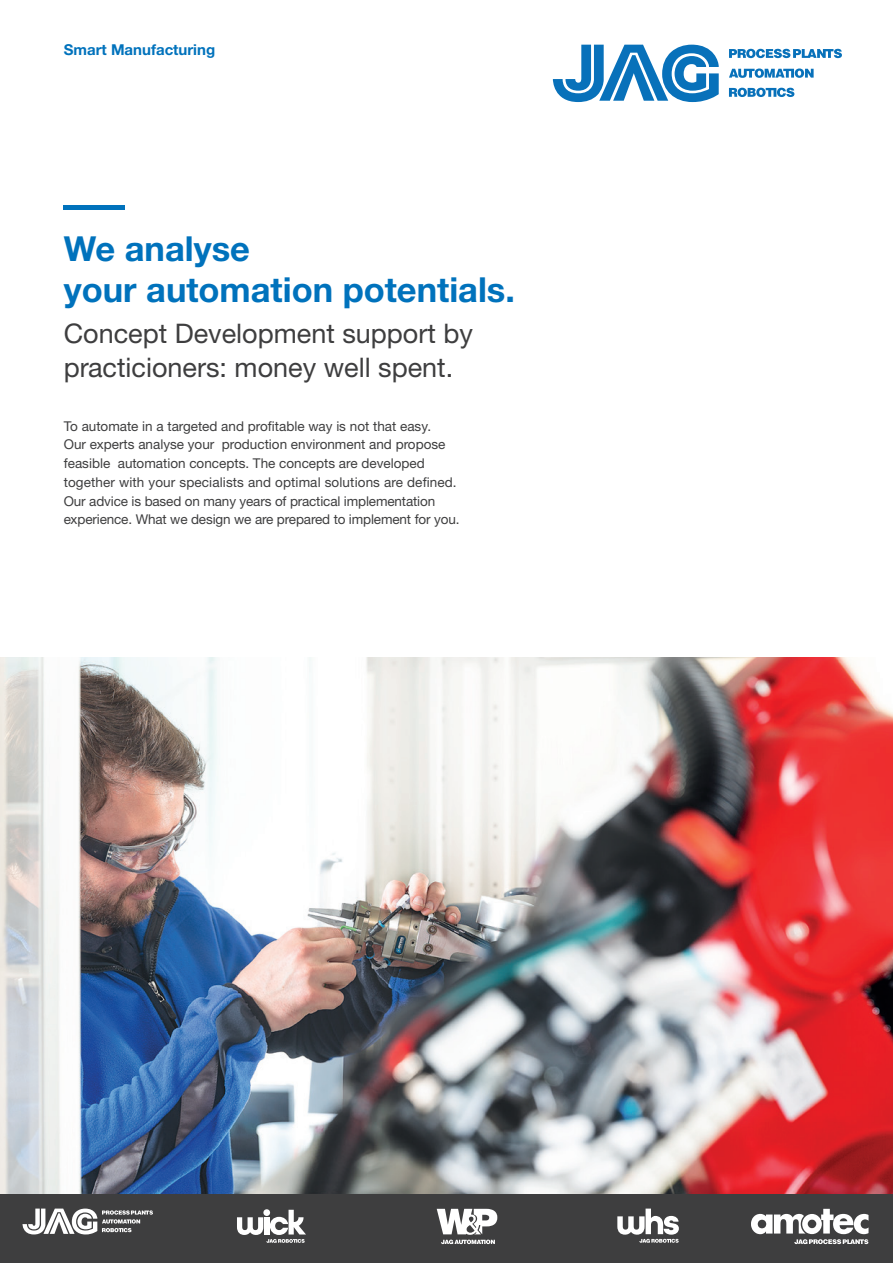
<style>
.page{position:relative;width:893px;height:1263px;background:#fff}
.page>*{position:absolute;margin:0;border:0;box-sizing:border-box;transform-origin:0 0}
.t1{font:700 34.5px/41.4px "Helvetica Neue LTW1 G";color:#0072bc}
.t2{font:27px/33.9px "Helvetica Neue LTW1 G";color:#3e3e3f}
.t3{font:700 15px "Helvetica Neue LTW1 G";color:#0072bc}
.t4{font:13.5px/18.8px "Helvetica Neue LTW1 G";color:#3e3e3f}
</style>
<div class="page">
<img style="left:0;top:657px;width:893px;height:538px">
<hr style="left:64px;top:205px;width:61px;height:4px;background:#0072bc">
<div style="left:0;top:1195px;width:893px;height:68px;background:#3e3e3f"></div>
<svg style="left:237px;top:1210px;width:69px;height:33px"></svg>
<svg style="left:437px;top:1209px;width:60px;height:35px"></svg>
<svg style="left:617px;top:1208px;width:62px;height:35px"></svg>
<svg style="left:751px;top:1209px;width:117px;height:35px"></svg>
<svg style="left:23px;top:1208px;width:130px;height:26px"></svg>
<svg style="left:553px;top:45px;width:166px;height:57px"></svg>
<svg style="left:729px;top:49px;width:113px;height:9px"></svg>
<svg style="left:729px;top:68px;width:85px;height:10px"></svg>
<svg style="left:729px;top:88px;width:65px;height:9px"></svg>
<p class="t3" style="left:64px;top:41px;width:153px">Smart Manufacturing</p>
<h1 class="t1" style="left:64px;top:228px;width:453px">We analyse<br>your automation potentials.</h1>
<h2 class="t2" style="left:64px;top:316px;width:411px">Concept Development support by practicioners: money well spent.</h2>
<p class="t4" style="left:64px;top:416px;width:397px">To automate in a targeted and profitable way is not that easy.<br>Our experts analyse your production environment and propose feasible automation concepts. The concepts are developed together with your specialists and optimal solutions are defined.<br>Our advice is based on many years of practical implementation experience. What we design we are prepared to implement for you.</p>
</div>
